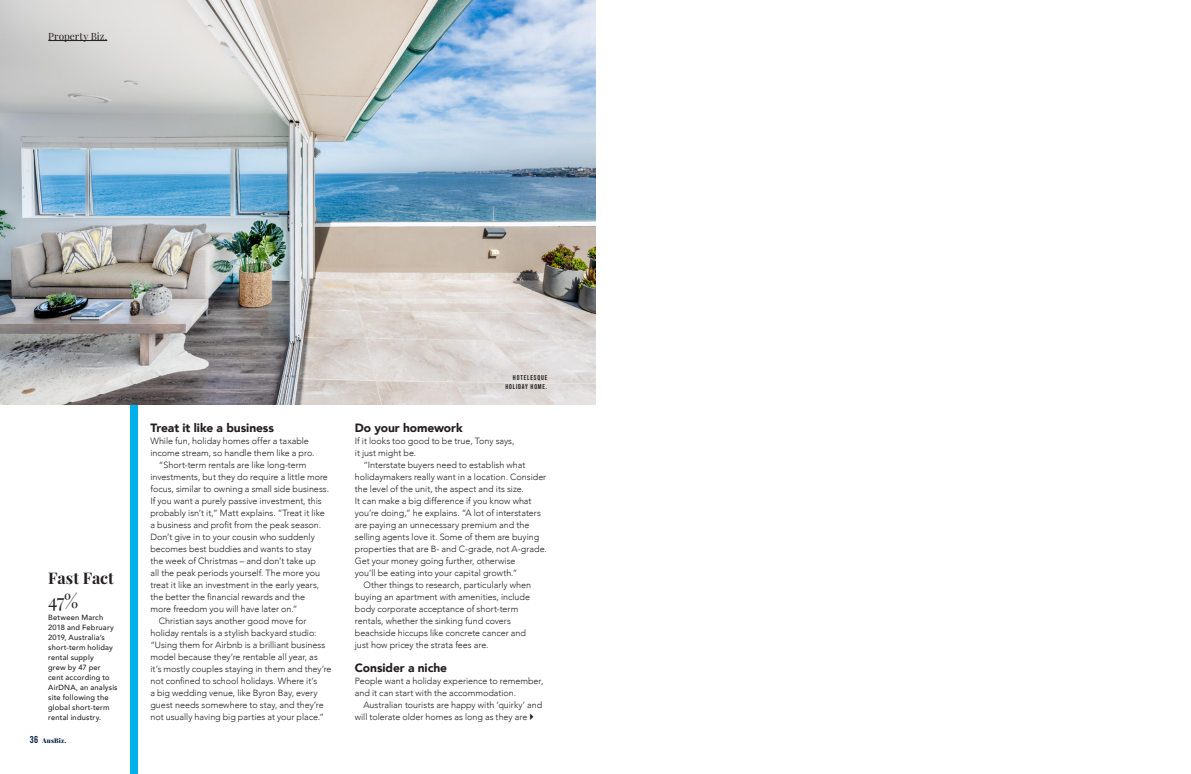
<style>
.page{position:relative;width:1191px;height:774px;background:#fff}
.page>*{position:absolute;margin:0;border:0;box-sizing:border-box;transform-origin:0 0}
.t1{font:19px "Playfair Display";color:#231f20}
.t2{font:700 16px "Playfair Display";color:#231f20}
.t3{font:900 12px "Avenir";letter-spacing:-.01em;color:#231f20}
.Body_8_11__Lora{font:10px "Playfair Display";color:#231f20}
.t4{font:300 9px/12px "Avenir";color:#231f20}
.t5{font:500 7.5px/10px "Avenir";letter-spacing:.02em;color:#231f20}
.Writer_Photographer{font:7px/8.4px "Bebas Neue";letter-spacing:.12em;color:#231f20;text-align:right}
.t6{font:900 6.5px "Playfair Display";letter-spacing:.02em;color:#102748}
.s1{font-family:"Bebas Neue";font-weight:400;font-size:10px}
</style>
<div class="page">
<div style="left:130px;top:0;width:7px;height:774px;background:#00b1eb"></div>
<img style="left:0;top:0;width:595px;height:404px">
<hr style="left:48px;top:40px;width:59px;height:1px;background:#231f20">
<p class="Body_8_11__Lora" style="left:48px;top:30px;width:61px">Property Biz.</p>
<p class="t2" style="left:48px;top:568px;width:67px">Fast Fact</p>
<p class="t1" style="left:48px;top:589px;width:32px">47%</p>
<p class="t5" style="left:48px;top:612px;width:71px">Between March<br>2018 and February<br>2019, Australia’s short-term holiday rental supply<br>grew by 47 per cent according to<br>AirDNA, an analysis site following the global short-term rental industry.</p>
<p class="t6" style="left:30px;top:736px;width:38px"><span class="s1">36</span> AusBiz.</p>
<p class="t3" style="left:150px;top:418px;width:125px">Treat it like a business</p>
<p class="t4" style="left:150px;top:435px;width:166px">While fun, holiday homes offer a taxable income stream, so handle them like a pro.</p>
<p class="t4" style="left:150px;top:459px;width:180px;text-indent:9px">“Short-term rentals are like long-term investments, but they do require a little more focus, similar to owning a small side business.<br>If you want a purely passive investment, this probably isn’t it,” Matt explains. “Treat it like a business and profit from the peak season.<br>Don’t give in to your cousin who suddenly becomes best buddies and wants to stay<br>the week of Christmas – and don’t take up<br>all the peak periods yourself. The more you treat it like an investment in the early years, the better the financial rewards and the<br>more freedom you will have later on.”</p>
<p class="t4" style="left:150px;top:615px;width:183px;text-indent:9px">Christian says another good move for holiday rentals is a stylish backyard studio: “Using them for Airbnb is a brilliant business model because they’re rentable all year, as<br>it’s mostly couples staying in them and they’re not confined to school holidays. Where it’s<br>a big wedding venue, like Byron Bay, every guest needs somewhere to stay, and they’re not usually having big parties at your place.”</p>
<p class="Writer_Photographer" style="left:505px;top:373px;width:43px">HOTELESQUE<br>HOLIDAY HOME.</p>
<p class="t3" style="left:355px;top:418px;width:109px">Do your homework</p>
<p class="t4" style="left:355px;top:435px;width:161px">If it looks too good to be true, Tony says, it just might be.</p>
<p class="t4" style="left:355px;top:459px;width:193px;text-indent:9px">“Interstate buyers need to establish what holidaymakers really want in a location. Consider the level of the unit, the aspect and its size.<br>It can make a big difference if you know what you’re doing,” he explains. “A lot of interstaters are paying an unnecessary premium and the selling agents love it. Some of them are buying properties that are B- and C-grade, not A-grade.<br>Get your money going further, otherwise<br>you’ll be eating into your capital growth.”</p>
<p class="t4" style="left:355px;top:579px;width:178px;text-indent:9px">Other things to research, particularly when buying an apartment with amenities, include body corporate acceptance of short-term rentals, whether the sinking fund covers beachside hiccups like concrete cancer and just how pricey the strata fees are.</p>
<p class="t3" style="left:355px;top:658px;width:94px">Consider a niche</p>
<p class="t4" style="left:355px;top:675px;width:190px">People want a holiday experience to remember, and it can start with the accommodation.</p>
<p class="t4" style="left:355px;top:699px;width:189px;text-indent:9px">Australian tourists are happy with ‘quirky’ and will tolerate older homes as long as they are</p>
</div>
